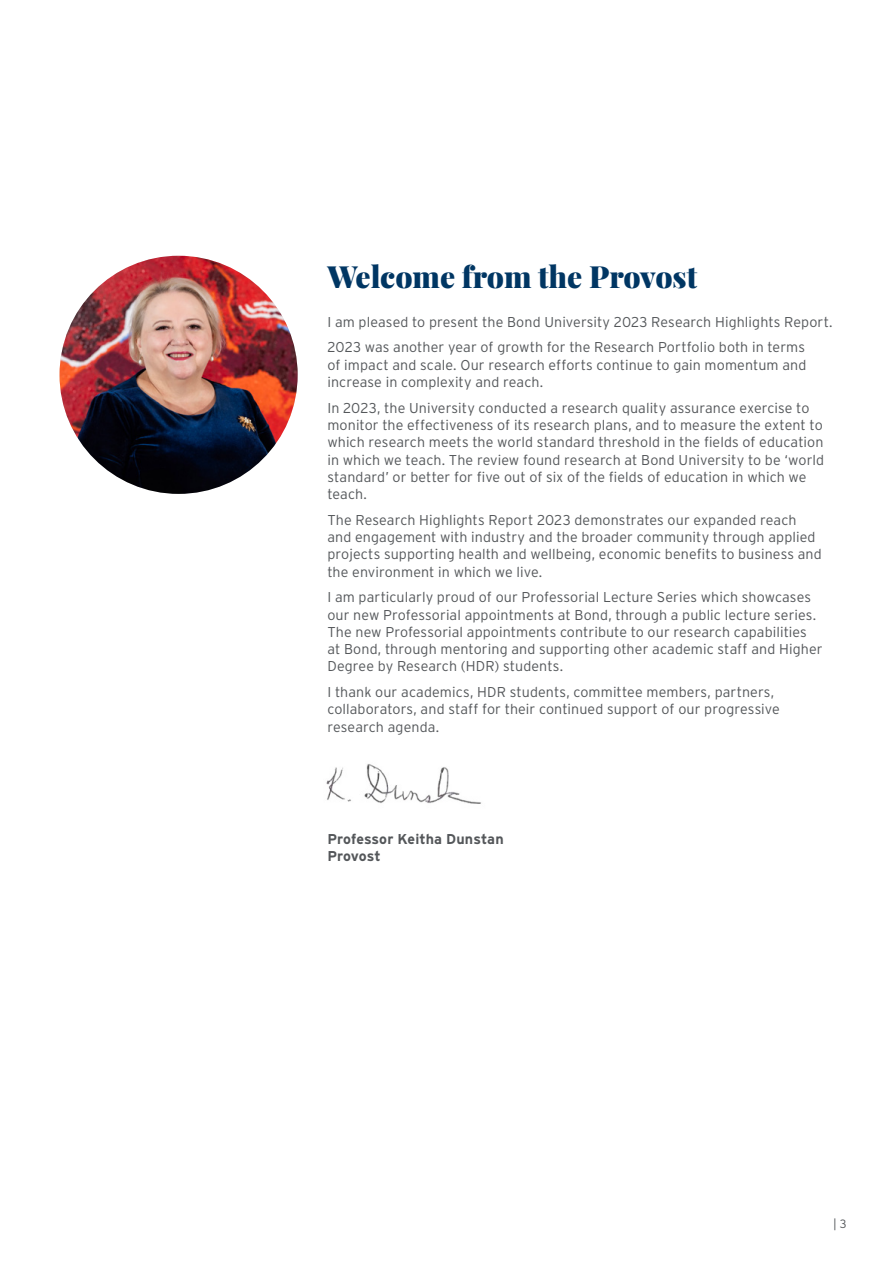
<style>
.page{position:relative;width:893px;height:1263px;background:#fff}
.page>*{position:absolute;margin:0;border:0;box-sizing:border-box;transform-origin:0 0}
.t1{font:900 30px "Playfair Display";color:#003663}
.t2{font:300 14.25px/17.2px "Interstate";letter-spacing:.005em;color:#54575a}
.t3{font:700 14.25px/17.2px "Interstate";color:#54575a}
.t4{font:300 12px "Interstate";color:#54575a}
</style>
<div class="page">
<img style="left:326px;top:764px;width:155px;height:40px">
<img style="left:60px;top:256px;width:238px;height:238px;border-radius:119px">
<h1 class="t1" style="left:327px;top:253px;width:371px">Welcome from the Provost</h1>
<p class="t2" style="left:327px;top:309px;width:507px;line-height:25.8px">I am pleased to present the Bond University 2023 Research Highlights Report.<br>2023 was another year of growth for the Research Portfolio both in terms</p>
<p class="t2" style="left:327px;top:356px;width:480px">of impact and scale. Our research efforts continue to gain momentum and increase in complexity and reach.</p>
<p class="t2" style="left:327px;top:399px;width:498px">In 2023, the University conducted a research quality assurance exercise to monitor the effectiveness of its research plans, and to measure the extent to which research meets the world standard threshold in the fields of education in which we teach. The review found research at Bond University to be ‘world standard’ or better for five out of six of the fields of education in which we teach.</p>
<p class="t2" style="left:327px;top:511px;width:496px">The Research Highlights Report 2023 demonstrates our expanded reach and engagement with industry and the broader community through applied projects supporting health and wellbeing, economic benefits to business and the environment in which we live.</p>
<p class="t2" style="left:327px;top:589px;width:497px">I am particularly proud of our Professorial Lecture Series which showcases our new Professorial appointments at Bond, through a public lecture series.<br>The new Professorial appointments contribute to our research capabilities at Bond, through mentoring and supporting other academic staff and Higher Degree by Research (HDR) students.</p>
<p class="t2" style="left:327px;top:683px;width:454px">I thank our academics, HDR students, committee members, partners, collaborators, and staff for their continued support of our progressive research agenda.</p>
<p class="t3" style="left:327px;top:830px;width:178px">Professor Keitha Dunstan<br>Provost</p>
<p class="t4" style="left:833px;top:1216px;width:15px">| 3</p>
</div>
